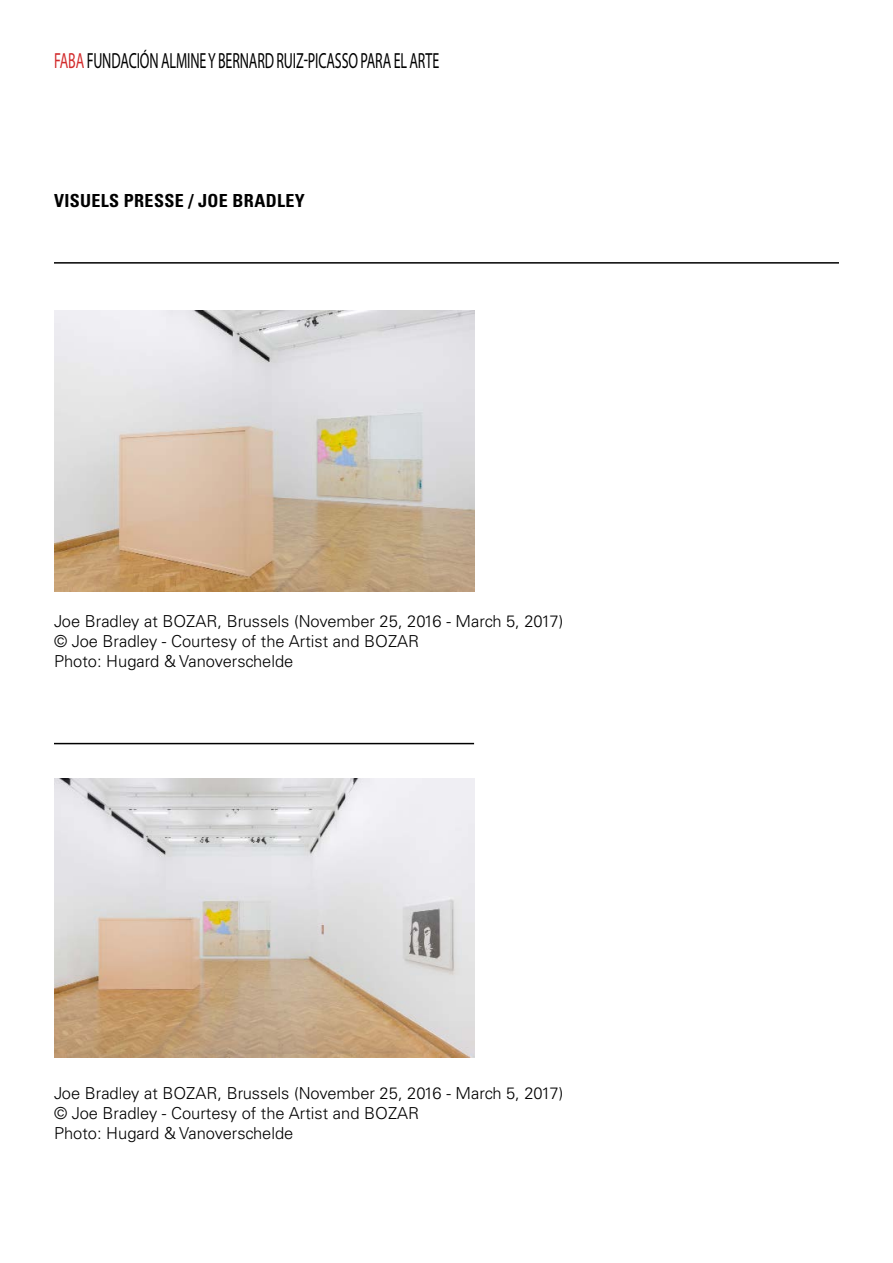
<style>
.page{position:relative;width:893px;height:1263px;background:#fff}
.page>*{position:absolute;margin:0;border:0;box-sizing:border-box;transform-origin:0 0}
.t1{font:21.9px "Myriad Pro";letter-spacing:-.01em;color:#000;scale:.64 1}
.t2{font:700 condensed 18px "Univers LT Std";letter-spacing:.02em;color:#000}
.t3{font:300 16.5px/19.8px "Univers LT Std";color:#000}
.s1{color:#d22a2b}
</style>
<div class="page">
<img style="left:54px;top:311px;width:420px;height:281px">
<img style="left:54px;top:778px;width:420px;height:280px">
<hr style="left:54px;top:262px;width:785px;height:2px;background:#000">
<hr style="left:54px;top:743px;width:420px;height:1px;background:#000">
<h1 class="t1" style="left:54px;top:48px;width:603px"><span class="s1">FABA</span> FUNDACIÓN ALMINE Y BERNARD RUIZ-PICASSO PARA EL ARTE</h1>
<p class="t2" style="left:54px;top:189px;width:252px">VISUELS PRESSE / JOE BRADLEY</p>
<p class="t3" style="left:54px;top:611px;width:511px">Joe Bradley at BOZAR, Brussels (November 25, 2016 - March 5, 2017) © Joe Bradley - Courtesy of the Artist and BOZAR<br>Photo: Hugard &amp; Vanoverschelde</p>
<p class="t3" style="left:54px;top:1083px;width:511px">Joe Bradley at BOZAR, Brussels (November 25, 2016 - March 5, 2017) © Joe Bradley - Courtesy of the Artist and BOZAR<br>Photo: Hugard &amp; Vanoverschelde</p>
</div>
